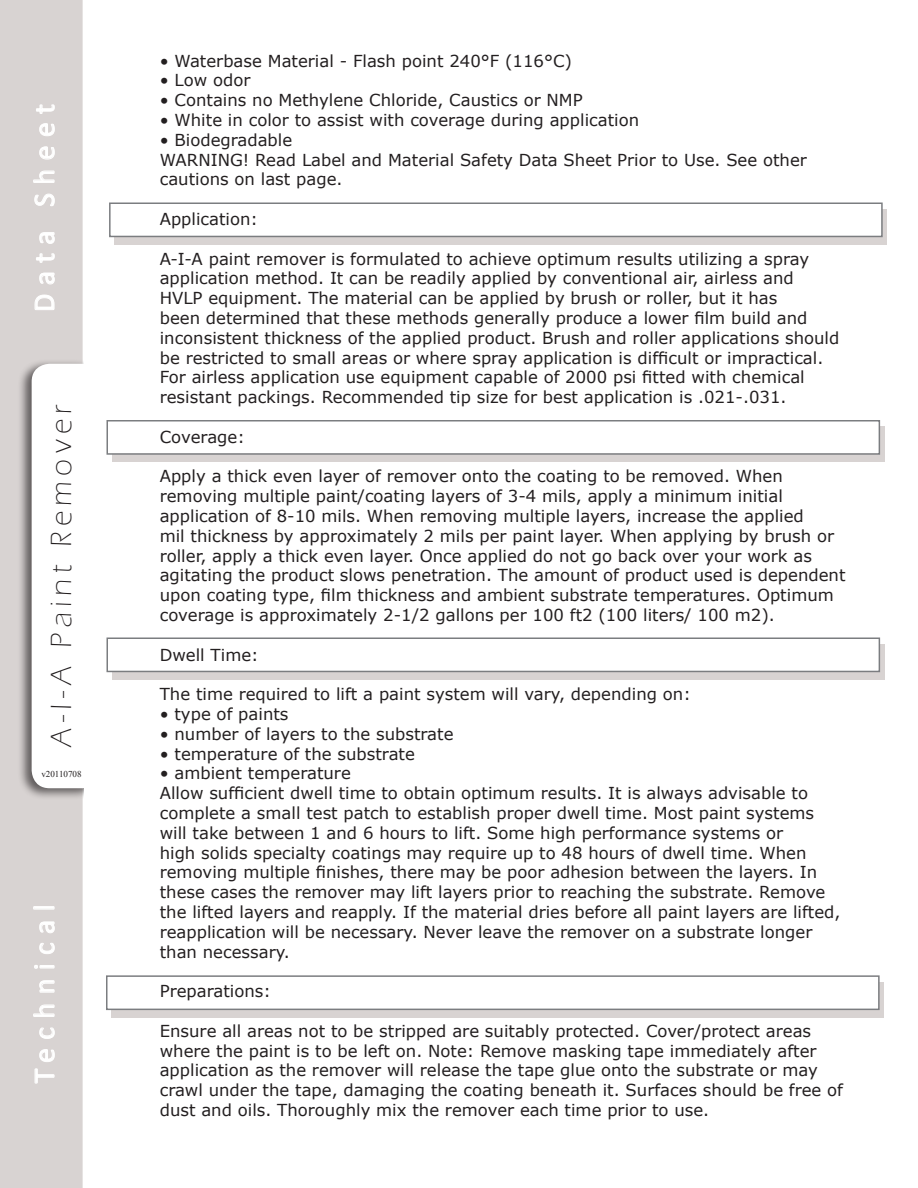
<style>
.page{position:relative;width:918px;height:1188px;background:#fff}
.page>*{position:absolute;margin:0;border:0;box-sizing:border-box;transform-origin:0 0}
.t1{font:30px "Calibri";letter-spacing:.28em;color:#fff}
.t2{font:300 30px "Eras ITC";letter-spacing:.18em;color:#231f20}
.t3{font:16.5px/19.8px "Verdana";color:#231f20}
.t4{font:9px "Times New Roman";color:#231f20}
</style>
<div class="page">
<div style="left:0;top:0;width:83px;height:1188px;background:#d8d3d2"></div>
<div style="left:18px;top:359px;width:91px;height:453px;background:#231f20;opacity:.65"></div>
<div style="left:32px;top:364px;width:68px;height:424px;background:#fff;border-radius:18px"></div>
<svg style="left:34px;top:1068px;width:21px;height:16px"></svg>
<svg style="left:39px;top:1049px;width:16px;height:13px"></svg>
<svg style="left:39px;top:1027px;width:16px;height:12px"></svg>
<svg style="left:33px;top:1004px;width:22px;height:13px"></svg>
<svg style="left:39px;top:980px;width:16px;height:13px"></svg>
<svg style="left:34px;top:965px;width:21px;height:4px"></svg>
<svg style="left:39px;top:943px;width:16px;height:11px"></svg>
<svg style="left:39px;top:921px;width:16px;height:13px"></svg>
<svg style="left:33px;top:906px;width:22px;height:4px"></svg>
<svg style="left:34px;top:294px;width:21px;height:16px"></svg>
<svg style="left:39px;top:272px;width:16px;height:13px"></svg>
<svg style="left:36px;top:253px;width:19px;height:10px"></svg>
<svg style="left:39px;top:232px;width:16px;height:12px"></svg>
<svg style="left:34px;top:193px;width:21px;height:14px"></svg>
<svg style="left:33px;top:170px;width:22px;height:13px"></svg>
<svg style="left:39px;top:146px;width:16px;height:14px"></svg>
<svg style="left:39px;top:123px;width:16px;height:14px"></svg>
<svg style="left:36px;top:104px;width:19px;height:10px"></svg>
<div style="left:85px;top:346px;width:29px;height:478px;background:#fff"></div>
<div style="left:112px;top:982px;width:772px;height:36px;background:#d8d3d2"></div>
<div style="left:106px;top:975px;width:774px;height:35px;background:#fff;border:2px solid #7b7d80"></div>
<div style="left:112px;top:426px;width:773px;height:36px;background:#d8d3d2"></div>
<div style="left:106px;top:420px;width:774px;height:35px;background:#fff;border:2px solid #7b7d80"></div>
<div style="left:115px;top:209px;width:772px;height:36px;background:#d8d3d2"></div>
<div style="left:109px;top:202px;width:774px;height:35px;background:#fff;border:2px solid #7b7d80"></div>
<div style="left:112px;top:644px;width:773px;height:36px;background:#d8d3d2"></div>
<div style="left:106px;top:638px;width:774px;height:34px;background:#fff;border:2px solid #7b7d80"></div>
<h1 class="t1" style="left:25px;top:312px;width:210px;rotate:-90deg">Data Sheet</h1>
<h1 class="t2" style="left:45px;top:747px;width:344px;rotate:-90deg">A-I-A Paint Remover</h1>
<p class="t4" style="left:41px;top:768px;width:42px">v20110708</p>
<h1 class="t1" style="left:25px;top:1083px;width:180px;rotate:-90deg">Technical</h1>
<p class="t3" style="left:160px;top:51px;width:414px">• Waterbase Material - Flash point 240°F (116°C)</p>
<p class="t3" style="left:160px;top:70px;width:92px">• Low odor</p>
<p class="t3" style="left:160px;top:90px;width:425px">• Contains no Methylene Chloride, Caustics or NMP</p>
<p class="t3" style="left:160px;top:110px;width:481px">• White in color to assist with coverage during application</p>
<p class="t3" style="left:160px;top:130px;width:134px">• Biodegradable</p>
<p class="t3" style="left:160px;top:150px;width:649px">WARNING! Read Label and Material Safety Data Sheet Prior to Use. See other cautions on last page.</p>
<p class="t3" style="left:160px;top:209px;width:100px">Application:</p>
<p class="t3" style="left:160px;top:249px;width:681px">A-I-A paint remover is formulated to achieve optimum results utilizing a spray application method. It can be readily applied by conventional air, airless and HVLP equipment. The material can be applied by brush or roller, but it has<br>been determined that these methods generally produce a lower film build and inconsistent thickness of the applied product. Brush and roller applications should be restricted to small areas or where spray application is difficult or impractical.<br>For airless application use equipment capable of 2000 psi fitted with chemical resistant packings. Recommended tip size for best application is .021-.031.</p>
<p class="t3" style="left:160px;top:427px;width:87px">Coverage:</p>
<p class="t3" style="left:160px;top:466px;width:687px">Apply a thick even layer of remover onto the coating to be removed. When removing multiple paint/coating layers of 3-4 mils, apply a minimum initial application of 8-10 mils. When removing multiple layers, increase the applied<br>mil thickness by approximately 2 mils per paint layer. When applying by brush or roller, apply a thick even layer. Once applied do not go back over your work as agitating the product slows penetration. The amount of product used is dependent upon coating type, film thickness and ambient substrate temperatures. Optimum coverage is approximately 2-1/2 gallons per 100 ft2 (100 liters/ 100 m2).</p>
<p class="t3" style="left:160px;top:645px;width:100px">Dwell Time:</p>
<p class="t3" style="left:160px;top:684px;width:533px">The time required to lift a paint system will vary, depending on:</p>
<p class="t3" style="left:160px;top:704px;width:130px">• type of paints</p>
<p class="t3" style="left:160px;top:724px;width:295px">• number of layers to the substrate</p>
<p class="t3" style="left:160px;top:744px;width:257px">• temperature of the substrate</p>
<p class="t3" style="left:160px;top:763px;width:193px">• ambient temperature</p>
<p class="t3" style="left:160px;top:783px;width:682px">Allow sufficient dwell time to obtain optimum results. It is always advisable to complete a small test patch to establish proper dwell time. Most paint systems will take between 1 and 6 hours to lift. Some high performance systems or<br>high solids specialty coatings may require up to 48 hours of dwell time. When removing multiple finishes, there may be poor adhesion between the layers. In these cases the remover may lift layers prior to reaching the substrate. Remove the lifted layers and reapply. If the material dries before all paint layers are lifted, reapplication will be necessary. Never leave the remover on a substrate longer than necessary.</p>
<p class="t3" style="left:160px;top:981px;width:113px">Preparations:</p>
<p class="t3" style="left:160px;top:1021px;width:685px">Ensure all areas not to be stripped are suitably protected. Cover/protect areas where the paint is to be left on. Note: Remove masking tape immediately after application as the remover will release the tape glue onto the substrate or may crawl under the tape, damaging the coating beneath it. Surfaces should be free of dust and oils. Thoroughly mix the remover each time prior to use.</p>
</div>
